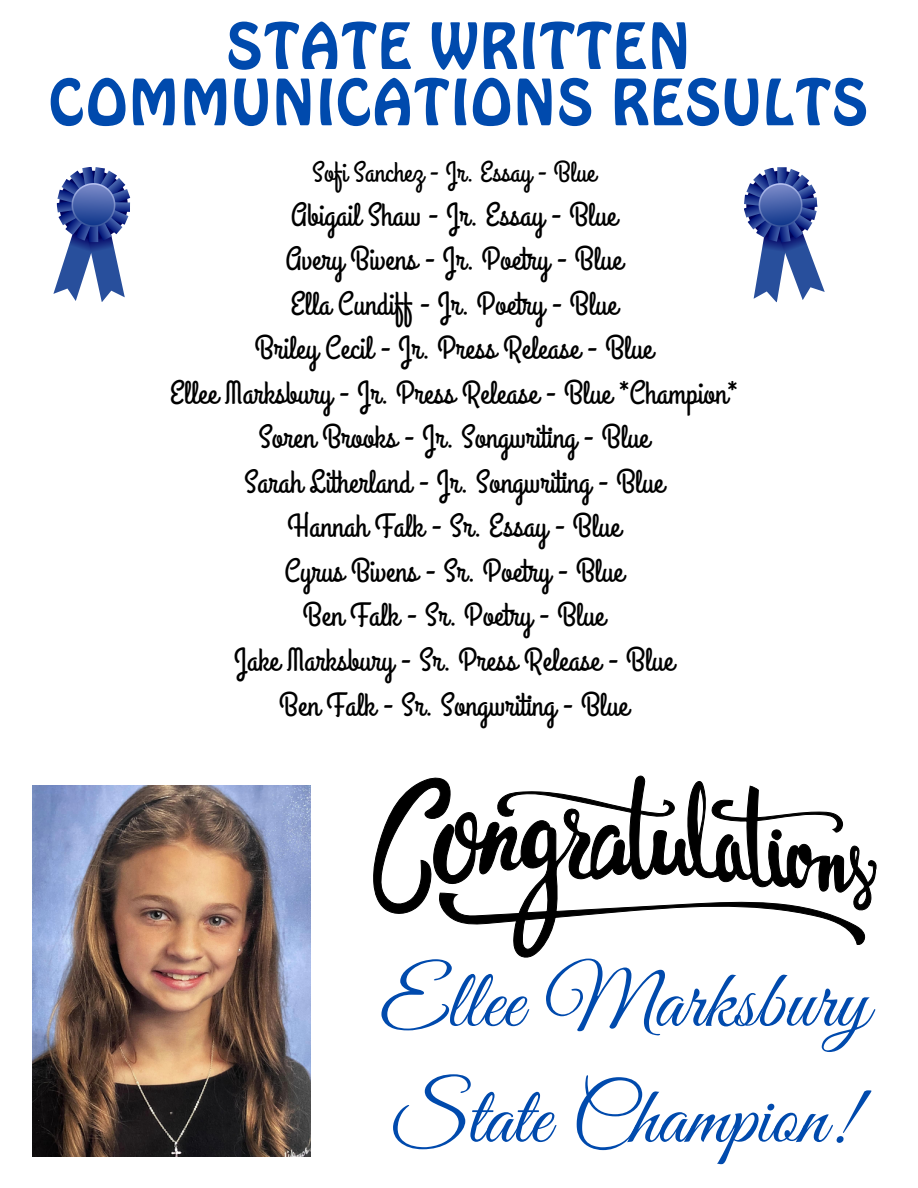
<style>
.page{position:relative;width:918px;height:1188px;background:#fff}
.page>*{position:absolute;margin:0;border:0;box-sizing:border-box;transform-origin:0 0}
.t1{font:82.8px "Great Vibes";color:#004aad}
.t2{font:61.35px/56.2px "Hobo BT";color:#004aad;text-align:center}
.t3{font:32.55px "Grand Hotel";color:#000}
.t4{font:28.5px "Grand Hotel";color:#000}
</style>
<div class="page">
<img style="left:33px;top:786px;width:278px;height:371px">
<svg style="left:373px;top:778px;width:60px;height:136px"></svg>
<svg style="left:433px;top:776px;width:443px;height:182px"></svg>
<svg style="left:53px;top:167px;width:77px;height:135px"></svg>
<svg style="left:744px;top:167px;width:81px;height:136px"></svg>
<p class="t2" style="left:49px;top:18px;width:822px">STATE WRITTEN<br>COMMUNICATIONS RESULTS</p>
<p class="t4" style="left:312px;top:154px;width:285px">Sofi Sanchez - Jr. Essay - Blue</p>
<p class="t3" style="left:291px;top:194px;width:327px">Abigail Shaw - Jr. Essay - Blue</p>
<p class="t3" style="left:285px;top:238px;width:338px">Avery Bivens - Jr. Poetry - Blue</p>
<p class="t3" style="left:290px;top:283px;width:328px">Ella Cundiff - Jr. Poetry - Blue</p>
<p class="t3" style="left:255px;top:327px;width:399px">Briley Cecil - Jr. Press Release - Blue</p>
<p class="t3" style="left:170px;top:372px;width:570px">Ellee Marksbury - Jr. Press Release - Blue *Champion*</p>
<p class="t3" style="left:259px;top:416px;width:392px">Soren Brooks - Jr. Songwriting - Blue</p>
<p class="t3" style="left:244px;top:461px;width:421px">Sarah Litherland - Jr. Songwriting - Blue</p>
<p class="t3" style="left:287px;top:506px;width:334px">Hannah Falk - Sr. Essay - Blue</p>
<p class="t3" style="left:284px;top:550px;width:341px">Cyrus Bivens - Sr. Poetry - Blue</p>
<p class="t3" style="left:303px;top:595px;width:303px">Ben Falk - Sr. Poetry - Blue</p>
<p class="t3" style="left:234px;top:639px;width:441px">Jake Marksbury - Sr. Press Release - Blue</p>
<p class="t3" style="left:279px;top:684px;width:351px">Ben Falk - Sr. Songwriting - Blue</p>
<p class="t1" style="left:380px;top:955px;width:491px">Ellee Marksbury</p>
<p class="t1" style="left:393px;top:1071px;width:464px">State Champion!</p>
</div>
